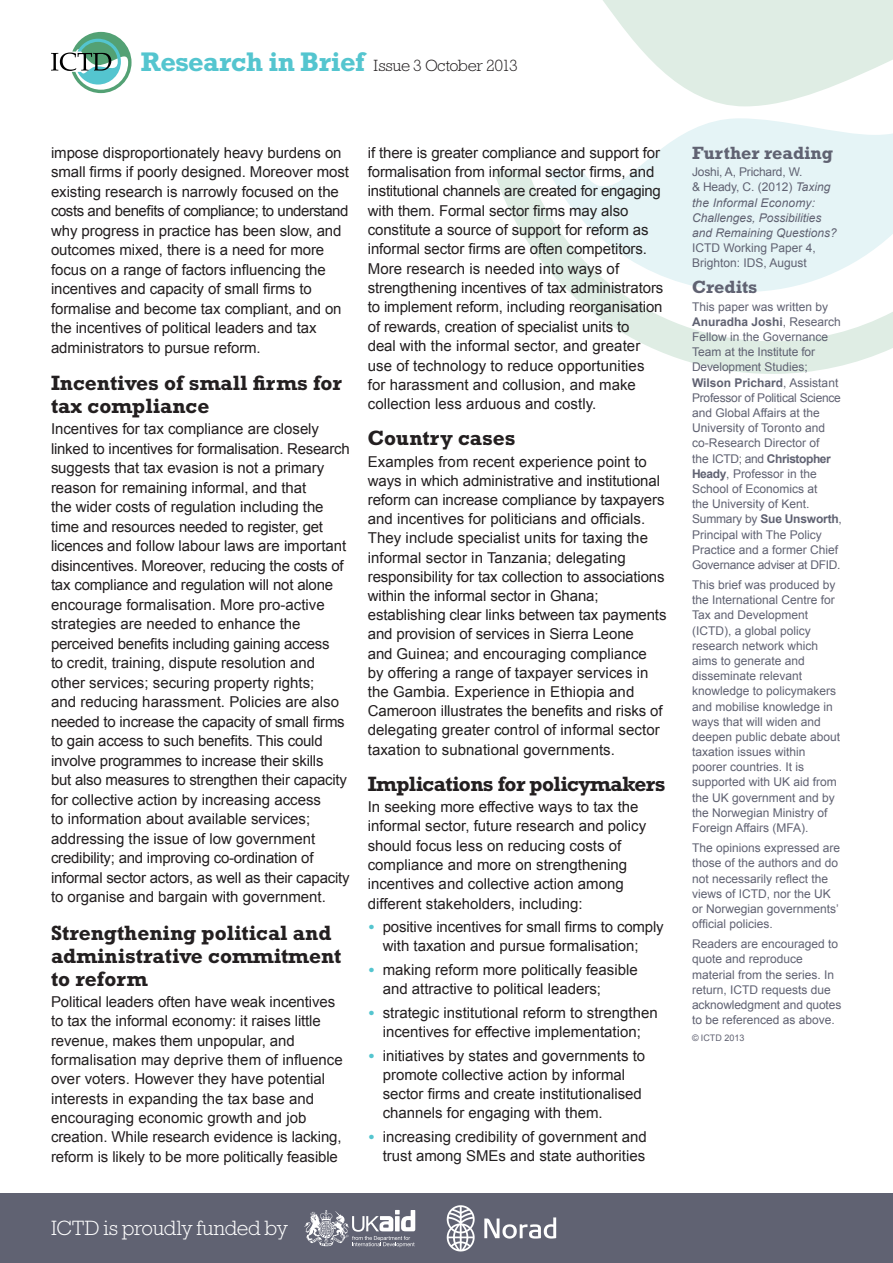
<style>
.page{position:relative;width:893px;height:1263px;background:#fff}
.page>*{position:absolute;margin:0;border:0;box-sizing:border-box;transform-origin:0 0}
.t1{font:700 21px/22.8px "Rockwell Std";color:#231f20}
.t2{font:700 21px "Rockwell Std";letter-spacing:-.03em;color:#231f20}
.t3{font:300 21px "Rockwell Std";letter-spacing:-.015em;color:#fff}
.t4{font:700 18px "Rockwell Std";color:#606272}
.t5{font:300 16.5px "Rockwell Std";letter-spacing:-.02em;color:#231f20}
.t6{font:15px/19.5px "Arial";letter-spacing:-.005em;color:#231f20}
.t7{font:12px/15.1px "Arial";color:#606272}
.t8{font:italic 12px/15.1px "Arial";color:#606272}
.t9{font:9px "Arial";color:#606272}
.s1{font-weight:700;font-size:27.3px;color:#54c5cf}
.s2{font-family:"Rockwell";font-weight:800;color:#54c5cf}
.s3{font-style:normal}
.s4{font-weight:700}
</style>
<div class="page">
<div style="left:0;top:1193px;width:893px;height:70px;background:#606272"></div>
<svg style="left:304px;top:1210px;width:111px;height:37px"></svg>
<img style="left:446px;top:1205px;width:111px;height:47px">
<svg style="left:494px;top:0;width:399px;height:374px"></svg>
<svg style="left:548px;top:118px;width:345px;height:174px;fill:#e5f4f6"></svg>
<svg style="left:51px;top:32px;width:81px;height:61px"></svg>
<p class="t5" style="left:141px;top:56px;width:378px"><span class="s1">Research in Brief</span> Issue 3 October 2013</p>
<p class="t6" style="left:51px;top:143px;width:299px">impose disproportionately heavy burdens on small firms if poorly designed. Moreover most existing research is narrowly focused on the costs and benefits of compliance; to understand why progress in practice has been slow, and outcomes mixed, there is a need for more focus on a range of factors influencing the incentives and capacity of small firms to formalise and become tax compliant, and on the incentives of political leaders and tax administrators to pursue reform.</p>
<h1 class="t1" style="left:51px;top:371px;width:293px">Incentives of small rms for tax compliance</h1>
<p class="t6" style="left:51px;top:419px;width:300px">Incentives for tax compliance are closely linked to incentives for formalisation. Research suggests that tax evasion is not a primary reason for remaining informal, and that<br>the wider costs of regulation including the time and resources needed to register, get licences and follow labour laws are important disincentives. Moreover, reducing the costs of tax compliance and regulation will not alone encourage formalisation. More pro-active strategies are needed to enhance the perceived benefits including gaining access<br>to credit, training, dispute resolution and other services; securing property rights;<br>and reducing harassment. Policies are also needed to increase the capacity of small firms to gain access to such benefits. This could involve programmes to increase their skills<br>but also measures to strengthen their capacity for collective action by increasing access<br>to information about available services; addressing the issue of low government credibility; and improving co-ordination of informal sector actors, as well as their capacity to organise and bargain with government.</p>
<h1 class="t1" style="left:51px;top:921px;width:292px">Strengthening political and administrative commitment to reform</h1>
<p class="t6" style="left:51px;top:992px;width:293px">Political leaders often have weak incentives to tax the informal economy: it raises little revenue, makes them unpopular, and formalisation may deprive them of influence over voters. However they have potential interests in expanding the tax base and encouraging economic growth and job creation. While research evidence is lacking, reform is likely to be more politically feasible</p>
<p class="t6" style="left:368px;top:143px;width:297px">if there is greater compliance and support for formalisation from informal sector firms, and institutional channels are created for engaging with them. Formal sector firms may also constitute a source of support for reform as informal sector firms are often competitors.<br>More research is needed into ways of strengthening incentives of tax administrators to implement reform, including reorganisation of rewards, creation of specialist units to<br>deal with the informal sector, and greater use of technology to reduce opportunities for harassment and collusion, and make collection less arduous and costly.</p>
<h1 class="t1" style="left:368px;top:426px;width:149px">Country cases</h1>
<p class="t6" style="left:368px;top:452px;width:300px">Examples from recent experience point to ways in which administrative and institutional reform can increase compliance by taxpayers and incentives for politicians and officials.<br>They include specialist units for taxing the informal sector in Tanzania; delegating responsibility for tax collection to associations within the informal sector in Ghana; establishing clear links between tax payments and provision of services in Sierra Leone<br>and Guinea; and encouraging compliance by offering a range of taxpayer services in the Gambia. Experience in Ethiopia and Cameroon illustrates the benefits and risks of delegating greater control of informal sector taxation to subnational governments.</p>
<h1 class="t2" style="left:368px;top:771px;width:299px">Implications for policymakers</h1>
<p class="t6" style="left:368px;top:797px;width:280px">In seeking more effective ways to tax the informal sector, future research and policy should focus less on reducing costs of compliance and more on strengthening incentives and collective action among different stakeholders, including:</p>
<p class="t6" style="left:383px;top:917px;width:283px;text-indent:-15px"><span class="s2">•</span> positive incentives for small firms to comply with taxation and pursue formalisation;</p>
<p class="t6" style="left:383px;top:960px;width:257px;text-indent:-15px"><span class="s2">•</span> making reform more politically feasible and attractive to political leaders;</p>
<p class="t6" style="left:368px;top:1003px;width:291px;text-align:center"><span class="s2">•</span> strategic institutional reform to strengthen incentives for effective implementation;</p>
<p class="t6" style="left:383px;top:1046px;width:264px;text-indent:-15px"><span class="s2">•</span> initiatives by states and governments to promote collective action by informal sector firms and create institutionalised channels for engaging with them.</p>
<p class="t6" style="left:368px;top:1127px;width:281px;text-align:right"><span class="s2">•</span> increasing credibility of government and trust among SMEs and state authorities</p>
<h1 class="t3" style="left:51px;top:1216px;width:239px">ICTD is proudly funded by</h1>
<p class="t4" style="left:692px;top:142px;width:143px">Further reading</p>
<p class="t8" style="left:692px;top:165px;width:146px"><span class="s3">Joshi, A, Prichard, W.<br>&amp; Heady, C. (2012)</span> Taxing the Informal Economy:<br>Challenges, Possibilities and Remaining Questions?</p>
<p class="t7" style="left:692px;top:241px;width:125px">ICTD Working Paper 4,<br>Brighton: IDS, August</p>
<p class="t4" style="left:692px;top:277px;width:67px">Credits</p>
<p class="t7" style="left:692px;top:299px;width:151px">This paper was written by<br><span class="s4">Anuradha Joshi</span>, Research<br>Fellow in the Governance<br>Team at the Institute for<br>Development Studies;<br><span class="s4">Wilson Prichard</span>, Assistant<br>Professor of Political Science and Global Affairs at the<br>University of Toronto and co-Research Director of<br>the ICTD; and <span class="s4">Christopher<br>Heady</span>, Professor in the<br>School of Economics at<br>the University of Kent.<br>Summary by <span class="s4">Sue Unsworth</span>,<br>Principal with The Policy<br>Practice and a former Chief<br>Governance adviser at DFID.</p>
<p class="t7" style="left:692px;top:577px;width:150px">This brief was produced by the International Centre for<br>Tax and Development (ICTD), a global policy research network which aims to generate and disseminate relevant knowledge to policymakers and mobilise knowledge in ways that will widen and deepen public debate about taxation issues within poorer countries. It is supported with UK aid from the UK government and by the Norwegian Ministry of<br>Foreign Affairs (MFA).</p>
<p class="t7" style="left:692px;top:840px;width:150px">The opinions expressed are those of the authors and do not necessarily reflect the views of ICTD, nor the UK or Norwegian governments’ official policies.</p>
<p class="t7" style="left:692px;top:936px;width:151px">Readers are encouraged to quote and reproduce material from the series. In return, ICTD requests due acknowledgment and quotes to be referenced as above.</p>
<p class="t9" style="left:692px;top:1032px;width:54px">© ICTD 2013</p>
</div>
